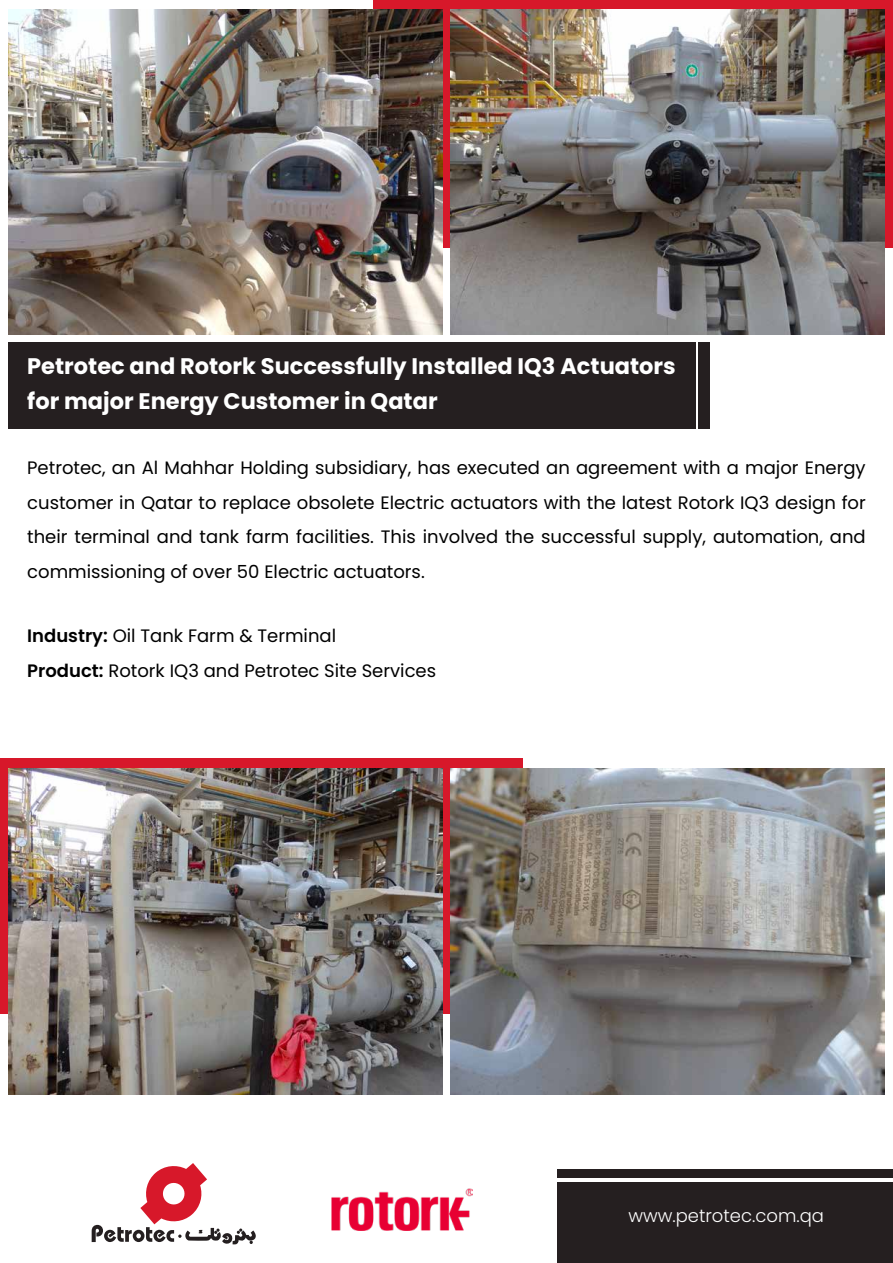
<style>
.page{position:relative;width:893px;height:1263px;background:#fff}
.page>*{position:absolute;margin:0;border:0;box-sizing:border-box;transform-origin:0 0}
.t1{font:700 22.5px/34.5px "Poppins";color:#fff}
.t2{font:18px/34.5px "Poppins";color:#000;text-align:justify}
.t3{font:300 18px "Poppins";color:#fff}
.s1{font-weight:600}
</style>
<div class="page">
<div style="left:0;top:758px;width:522px;height:255px;background:#d7182a"></div>
<div style="left:374px;top:0;width:519px;height:247px;background:#d7182a"></div>
<img style="left:8px;top:9px;width:435px;height:326px">
<img style="left:450px;top:9px;width:435px;height:326px">
<div style="left:557px;top:1182px;width:336px;height:81px;background:#251f20"></div>
<div style="left:557px;top:1169px;width:336px;height:9px;background:#251f20"></div>
<div style="left:8px;top:342px;width:687px;height:87px;background:#251f20"></div>
<div style="left:698px;top:342px;width:11px;height:87px;background:#251f20"></div>
<img style="left:332px;top:1188px;width:140px;height:42px">
<img style="left:8px;top:768px;width:435px;height:326px">
<img style="left:450px;top:768px;width:435px;height:326px">
<svg style="left:92px;top:1163px;width:164px;height:81px"></svg>
<p class="t1" style="left:27px;top:349px;width:650px">Petrotec and Rotork Successfully Installed IQ3 Actuators for major Energy Customer in Qatar</p>
<p class="t2" style="left:27px;top:451px;width:840px">Petrotec, an Al Mahhar Holding subsidiary, has executed an agreement with a major Energy customer in Qatar to replace obsolete Electric actuators with the latest Rotork IQ3 design for their terminal and tank farm facilities. This involved the successful supply, automation, and commissioning of over 50 Electric actuators.</p>
<p class="t2" style="left:27px;top:619px;width:410px"><span class="s1">Industry:</span> Oil Tank Farm &amp; Terminal<br><span class="s1">Product:</span> Rotork IQ3 and Petrotec Site Services</p>
<p class="t3" style="left:628px;top:1205px;width:197px">www.petrotec.com.qa</p>
</div>
